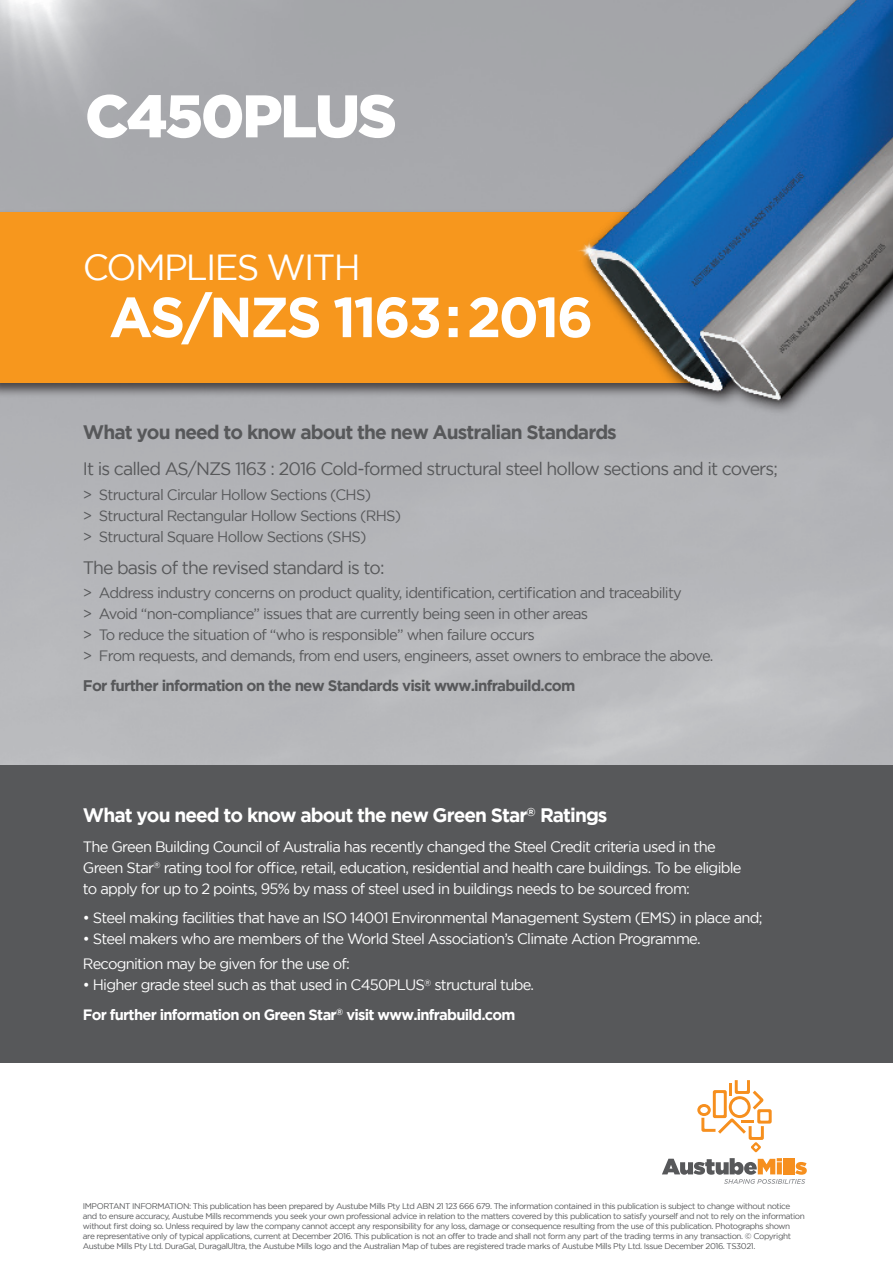
<style>
.page{position:relative;width:893px;height:1263px;background:#fff}
.page>*{position:absolute;margin:0;border:0;box-sizing:border-box;transform-origin:0 0}
.t1{font:900 60px "Gotham";letter-spacing:-.04em;color:#fff}
.t2{font:700 56.4px "Gotham";letter-spacing:-.05em;color:#fff}
.t3{font:36.15px "Gotham";letter-spacing:-.05em;color:#fff}
.t4{font:700 19.5px "Gotham";letter-spacing:-.05em;color:#57585a}
.t5{font:700 19.5px "Gotham";letter-spacing:-.05em;color:#fff}
.t6{font:18px "Gotham";letter-spacing:-.05em;color:#57585a}
.t7{font:700 15.3px "Gotham";letter-spacing:-.05em;color:#57585a}
.t8{font:15px/21px "Gotham";letter-spacing:-.05em;color:#fff}
.t9{font:15px/21px "Gotham";letter-spacing:-.05em;color:#57585a}
.t10{font:8.25px/9.9px "Gotham";letter-spacing:-.05em;color:#57585a}
.s1{font-weight:700}
</style>
<div class="page">
<div style="left:0;top:210px;width:720px;height:188px;background:#231f20;opacity:.75"></div>
<div style="left:0;top:213px;width:705px;height:170px;background:#f7971d"></div>
<div style="left:0;top:765px;width:893px;height:298px;background:#57585a"></div>
<img style="left:472px;top:0;width:421px;height:448px">
<svg style="left:662px;top:1158px;width:145px;height:26px"></svg>
<svg style="left:697px;top:1080px;width:75px;height:72px"></svg>
<h1 class="t1" style="left:85px;top:81px;width:313px">C450PLUS</h1>
<h3 class="t3" style="left:83px;top:247px;width:279px">COMPLIES WITH</h3>
<h2 class="t2" style="left:109px;top:285px;width:486px">AS/NZS 1163: 2016</h2>
<h3 class="t4" style="left:83px;top:421px;width:535px">What you need to know about the new Australian Standards</h3>
<h3 class="t6" style="left:83px;top:458px;width:696px">It is called AS/NZS 1163 : 2016 Cold-formed structural steel hollow sections and it covers;</h3>
<h3 class="t9" style="left:83px;top:484px;width:320px">&gt; Structural Circular Hollow Sections (CHS)<br>&gt; Structural Rectangular Hollow Sections (RHS) &gt; Structural Square Hollow Sections (SHS)</h3>
<h3 class="t6" style="left:83px;top:558px;width:303px">The basis of the revised standard is to:</h3>
<p class="t9" style="left:83px;top:582px;width:632px">&gt; Address industry concerns on product quality, identification, certification and traceability<br>&gt; Avoid “non-compliance” issues that are currently being seen in other areas<br>&gt; To reduce the situation of “who is responsible” when failure occurs<br>&gt; From requests, and demands, from end users, engineers, asset owners to embrace the above.</p>
<h3 class="t7" style="left:83px;top:676px;width:494px">For further information on the new Standards visit www.infrabuild.com</h3>
<h3 class="t5" style="left:83px;top:804px;width:526px">What you need to know about the new Green Star<sup>®</sup> Ratings</h3>
<p class="t8" style="left:83px;top:836px;width:660px">The Green Building Council of Australia has recently changed the Steel Credit criteria used in the<br>Green Star<sup>®</sup> rating tool for office, retail, education, residential and health care buildings. To be eligible to apply for up to 2 points, 95% by mass of steel used in buildings needs to be sourced from:</p>
<h3 class="t8" style="left:83px;top:907px;width:681px">• Steel making facilities that have an ISO 14001 Environmental Management System (EMS) in place and;</h3>
<h3 class="t8" style="left:83px;top:926px;width:619px;line-height:25.2px">• Steel makers who are members of the World Steel Association’s Climate Action Programme.<br>Recognition may be given for the use of:</h3>
<h3 class="t8" style="left:83px;top:970px;width:453px;line-height:29.5px">• Higher grade steel such as that used in C450PLUS<sup>®</sup> structural tube.<br><span class="s1">For further information on Green Star</span><sup>®</sup> <span class="s1">visit www.infrabuild.com</span></h3>
<p class="t10" style="left:83px;top:1201px;width:724px">IMPORTANT INFORMATION: This publication has been prepared by Austube Mills Pty Ltd ABN 21 123 666 679. The information contained in this publication is subject to change without notice and to ensure accuracy, Austube Mills recommends you seek your own professional advice in relation to the matters covered by this publication to satisfy yourself and not to rely on the information without first doing so. Unless required by law the company cannot accept any responsibility for any loss, damage or consequence resulting from the use of this publication. Photographs shown<br>are representative only of typical applications, current at December 2016. This publication is not an offer to trade and shall not form any part of the trading terms in any transaction. © Copyright Austube Mills Pty Ltd. DuraGal, DuragalUltra, the Austube Mills logo and the Australian Map of tubes are registered trade marks of Austube Mills Pty Ltd. Issue December 2016. TS3021.</p>
</div>
